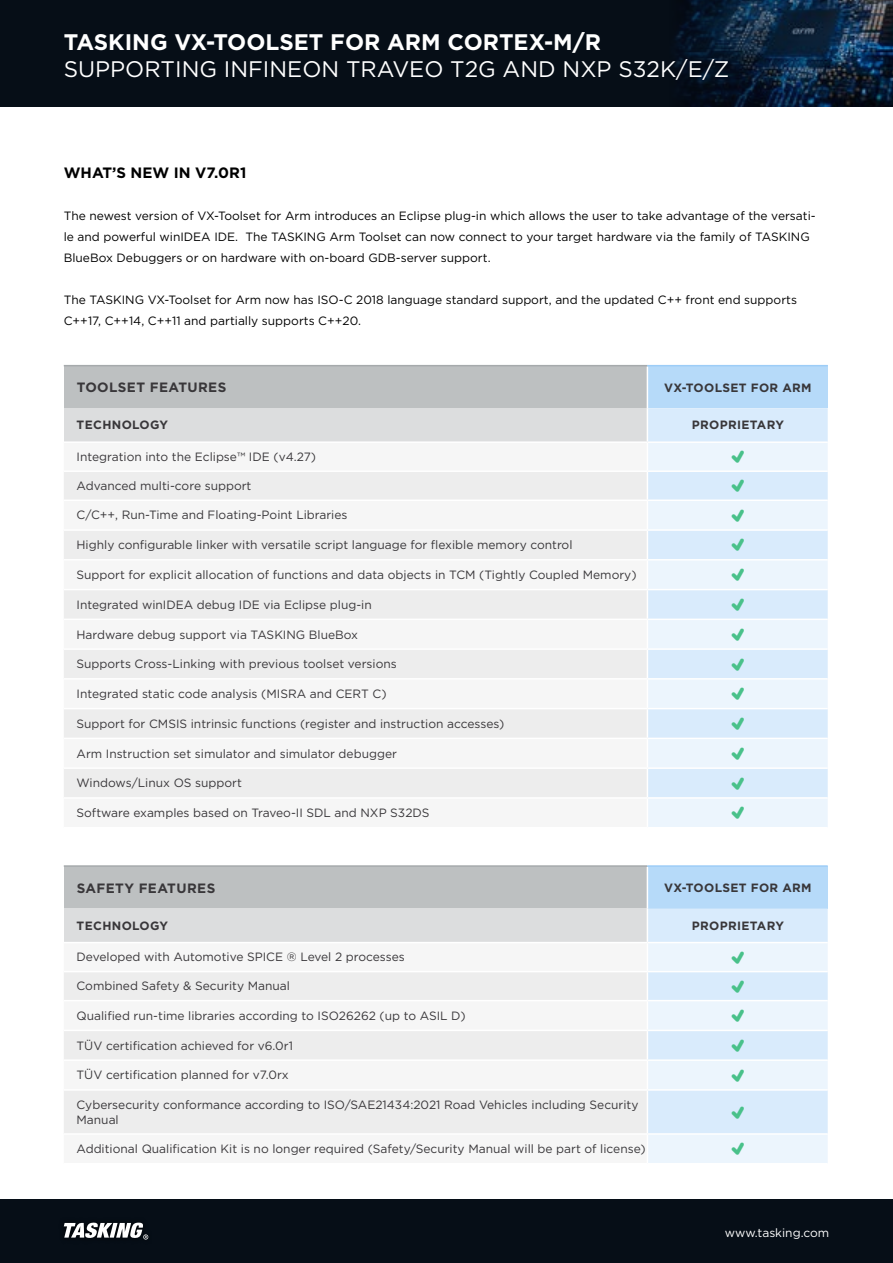
<style>
.page{position:relative;width:893px;height:1263px;background:#fff}
.page>*{position:absolute;margin:0;border:0;box-sizing:border-box;transform-origin:0 0}
.t1{font:22.5px "Gotham";color:#fff}
.t2{font:700 22.5px "Gotham";color:#fff}
.t3{font:700 15px "Gotham";color:#000}
.t4{font:700 13.5px "Gotham Pro";letter-spacing:.03em;color:#39373a}
.t5{font:12px/15px "Gotham Pro";color:#39373a}
.t6{font:12px/21px "Gotham Pro";color:#000}
.t7{font:700 12px "Gotham Pro";letter-spacing:.03em;color:#39373a}
.t8{font:12px "Gotham";color:#fff}
</style>
<div class="page">
<div style="left:0;top:1199px;width:893px;height:64px;background:#060e17"></div>
<svg style="left:64px;top:1222px;width:84px;height:17px"></svg>
<div style="left:64px;top:366px;width:583px;height:42px;background:#bdc0c1"></div>
<div style="left:647px;top:366px;width:181px;height:42px;background:#b6daf9"></div>
<div style="left:64px;top:408px;width:583px;height:34px;background:#dcddde"></div>
<div style="left:648px;top:408px;width:180px;height:33px;background:#d9ebfc"></div>
<svg style="left:648px;top:443px;width:180px;height:384px;background:#e3f0fc"></svg>
<svg style="left:64px;top:472px;width:583px;height:325px;fill:#ededed"></svg>
<hr style="left:647px;top:366px;width:1px;height:42px;background:#fff">
<hr style="left:647px;top:470px;width:181px;height:2px;background:#fff">
<hr style="left:64px;top:499px;width:583px;height:2px;background:#fff">
<hr style="left:647px;top:499px;width:181px;height:2px;background:#fff">
<hr style="left:64px;top:529px;width:583px;height:2px;background:#fff">
<hr style="left:647px;top:529px;width:181px;height:2px;background:#fff">
<hr style="left:64px;top:559px;width:583px;height:1px;background:#fff">
<hr style="left:647px;top:559px;width:181px;height:1px;background:#fff">
<hr style="left:64px;top:589px;width:583px;height:1px;background:#fff">
<hr style="left:647px;top:589px;width:181px;height:1px;background:#fff">
<hr style="left:64px;top:619px;width:583px;height:1px;background:#fff">
<hr style="left:647px;top:619px;width:181px;height:1px;background:#fff">
<hr style="left:64px;top:648px;width:583px;height:2px;background:#fff">
<hr style="left:647px;top:648px;width:181px;height:2px;background:#fff">
<hr style="left:64px;top:678px;width:583px;height:2px;background:#fff">
<hr style="left:647px;top:678px;width:181px;height:2px;background:#fff">
<hr style="left:64px;top:708px;width:583px;height:1px;background:#fff">
<hr style="left:647px;top:708px;width:181px;height:1px;background:#fff">
<hr style="left:64px;top:738px;width:583px;height:1px;background:#fff">
<hr style="left:647px;top:738px;width:181px;height:1px;background:#fff">
<hr style="left:64px;top:767px;width:583px;height:2px;background:#fff">
<hr style="left:647px;top:767px;width:181px;height:2px;background:#fff">
<hr style="left:647px;top:797px;width:181px;height:2px;background:#fff">
<hr style="left:64px;top:365px;width:583px;height:1px;background:#a6aaac">
<hr style="left:64px;top:441px;width:583px;height:2px;background:#fff">
<hr style="left:647px;top:365px;width:181px;height:1px;background:#9dcdf7">
<div style="left:0;top:0;width:893px;height:106px;background:#060e17"></div>
<img style="left:674px;top:0;width:219px;height:106px">
<div style="left:64px;top:866px;width:583px;height:42px;background:#bdc0c1"></div>
<div style="left:647px;top:866px;width:181px;height:42px;background:#b6daf9"></div>
<div style="left:64px;top:908px;width:583px;height:34px;background:#dcddde"></div>
<svg style="left:64px;top:972px;width:583px;height:161px;fill:#ededed"></svg>
<hr style="left:647px;top:867px;width:1px;height:41px;background:#fff">
<hr style="left:64px;top:1000px;width:583px;height:1px;background:#fff">
<hr style="left:64px;top:1030px;width:583px;height:1px;background:#fff">
<hr style="left:64px;top:1059px;width:583px;height:2px;background:#fff">
<hr style="left:64px;top:1089px;width:583px;height:2px;background:#fff">
<hr style="left:64px;top:865px;width:583px;height:2px;background:#a6aaac">
<hr style="left:647px;top:865px;width:181px;height:2px;background:#9dcdf7">
<svg style="left:732px;top:451px;width:12px;height:12px"></svg>
<svg style="left:732px;top:480px;width:12px;height:12px"></svg>
<svg style="left:732px;top:509px;width:12px;height:12px"></svg>
<svg style="left:732px;top:539px;width:12px;height:12px"></svg>
<svg style="left:732px;top:568px;width:12px;height:13px"></svg>
<svg style="left:732px;top:598px;width:12px;height:13px"></svg>
<svg style="left:732px;top:628px;width:12px;height:12px"></svg>
<svg style="left:732px;top:658px;width:12px;height:12px"></svg>
<svg style="left:732px;top:688px;width:12px;height:12px"></svg>
<svg style="left:732px;top:717px;width:12px;height:13px"></svg>
<svg style="left:732px;top:747px;width:12px;height:13px"></svg>
<svg style="left:732px;top:777px;width:12px;height:12px"></svg>
<svg style="left:732px;top:807px;width:12px;height:12px"></svg>
<svg style="left:648px;top:908px;width:180px;height:255px;background:#e2f0fc"></svg>
<h1 class="t2" style="left:64px;top:27px;width:539px">TASKING VX-TOOLSET FOR ARM CORTEX-M/R</h1>
<h1 class="t1" style="left:64px;top:55px;width:667px">SUPPORTING INFINEON TRAVEO T2G AND NXP S32K/E/Z</h1>
<p class="t3" style="left:64px;top:163px;width:184px">WHAT’S NEW IN V7.0R1</p>
<p class="t6" style="left:64px;top:206px;width:753px">The newest version of VX-Toolset for Arm introduces an Eclipse plug-in which allows the user to take advantage of the versati&shy;le and powerful winIDEA IDE. The TASKING Arm Toolset can now connect to your target hardware via the family of TASKING<br>BlueBox Debuggers or on hardware with on-board GDB-server support.</p>
<p class="t6" style="left:64px;top:290px;width:735px">The TASKING VX-Toolset for Arm now has ISO-C 2018 language standard support, and the updated C++ front end supports<br>C++17, C++14, C++11 and partially supports C++20.</p>
<p class="t4" style="left:77px;top:380px;width:151px">TOOLSET FEATURES</p>
<p class="t7" style="left:664px;top:380px;width:149px">VX-TOOLSET FOR ARM</p>
<p class="t7" style="left:77px;top:418px;width:93px">TECHNOLOGY</p>
<p class="t7" style="left:692px;top:418px;width:94px">PROPRIETARY</p>
<p class="t5" style="left:77px;top:449px;width:241px">Integration into the Eclipse™ IDE (v4.27)</p>
<p class="t5" style="left:77px;top:478px;width:176px">Advanced multi-core support</p>
<p class="t5" style="left:77px;top:508px;width:272px">C/C++, Run-Time and Floating-Point Libraries</p>
<p class="t5" style="left:77px;top:537px;width:497px">Highly configurable linker with versatile script language for flexible memory control</p>
<p class="t5" style="left:77px;top:567px;width:562px">Support for explicit allocation of functions and data objects in TCM (Tightly Coupled Memory)</p>
<p class="t5" style="left:77px;top:597px;width:297px">Integrated winIDEA debug IDE via Eclipse plug-in</p>
<p class="t5" style="left:77px;top:627px;width:283px">Hardware debug support via TASKING BlueBox</p>
<p class="t5" style="left:77px;top:656px;width:322px">Supports Cross-Linking with previous toolset versions</p>
<p class="t5" style="left:77px;top:686px;width:312px">Integrated static code analysis (MISRA and CERT C)</p>
<p class="t5" style="left:77px;top:716px;width:429px">Support for CMSIS intrinsic functions (register and instruction accesses)</p>
<p class="t5" style="left:77px;top:746px;width:322px">Arm Instruction set simulator and simulator debugger</p>
<p class="t5" style="left:77px;top:775px;width:167px">Windows/Linux OS support</p>
<p class="t5" style="left:77px;top:805px;width:354px">Software examples based on Traveo-II SDL and NXP S32DS</p>
<p class="t4" style="left:77px;top:880px;width:140px">SAFETY FEATURES</p>
<p class="t7" style="left:664px;top:881px;width:149px">VX-TOOLSET FOR ARM</p>
<p class="t7" style="left:77px;top:918px;width:93px">TECHNOLOGY</p>
<p class="t7" style="left:692px;top:918px;width:94px">PROPRIETARY</p>
<p class="t5" style="left:77px;top:950px;width:330px">Developed with Automotive SPICE ® Level 2 processes</p>
<p class="t5" style="left:77px;top:979px;width:215px">Combined Safety &amp; Security Manual</p>
<p class="t5" style="left:77px;top:1008px;width:390px">Qualified run-time libraries according to ISO26262 (up to ASIL D)</p>
<p class="t5" style="left:77px;top:1038px;width:218px">TÜV certification achieved for v6.0r1</p>
<p class="t5" style="left:77px;top:1067px;width:214px">TÜV certification planned for v7.0rx</p>
<p class="t5" style="left:77px;top:1097px;width:563px">Cybersecurity conformance according to ISO/SAE21434:2021 Road Vehicles including Security<br>Manual</p>
<p class="t5" style="left:77px;top:1141px;width:571px">Additional Qualification Kit is no longer required (Safety/Security Manual will be part of license)</p>
<p class="t8" style="left:725px;top:1225px;width:106px">www.tasking.com</p>
</div>
